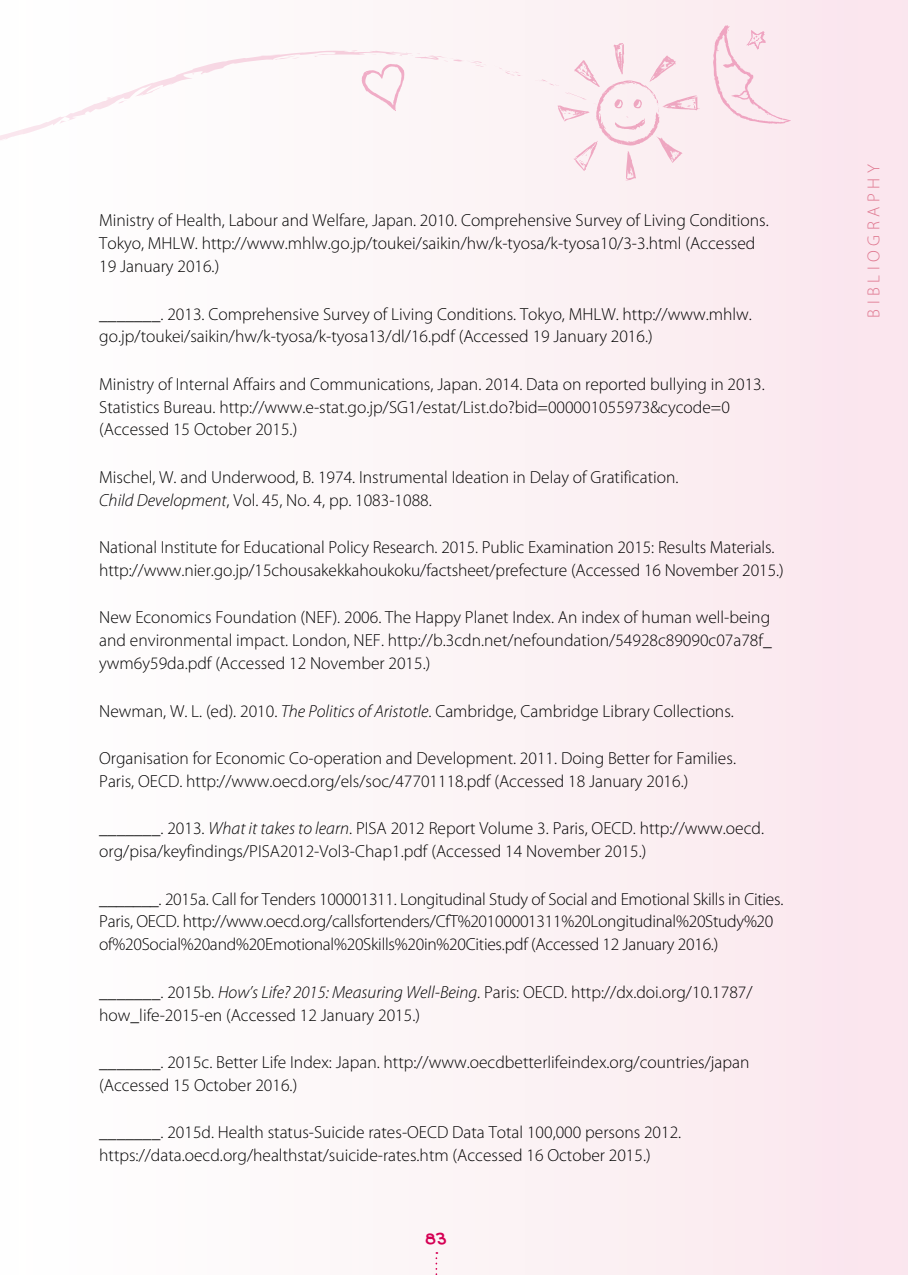
<style>
.page{position:relative;width:908px;height:1275px;background:#fff}
.page>*{position:absolute;margin:0;border:0;box-sizing:border-box;transform-origin:0 0}
.t1{font:21px "Gochi Hand";color:#d50054}
.t2{font:300 17.5px/22.8px "Myriad Pro";color:#000}
.t3{font:300 17.5px "Myriad Pro";letter-spacing:.26em;color:#df778f}
.s1{font-style:italic}
</style>
<div class="page">
<div style="left:437px;top:0;width:471px;height:1275px;background:#fbeef1"></div>
<svg style="left:435px;top:1252px;width:2px;height:23px"></svg>
<svg style="left:534px;top:43px;width:166px;height:137px"></svg>
<svg style="left:713px;top:25px;width:78px;height:99px;background:#f9e2ea"></svg>
<svg style="left:0;top:50px;width:523px;height:108px"></svg>
<p class="t2" style="left:99px;top:209px;width:671px">Ministry of Health, Labour and Welfare, Japan. 2010. Comprehensive Survey of Living Conditions.<br>Tokyo, MHLW. http://www.mhlw.go.jp/toukei/saikin/hw/k-tyosa/k-tyosa10/3-3.html (Accessed<br>19 January 2016.)</p>
<p class="t2" style="left:99px;top:302px;width:654px">_______. 2013. Comprehensive Survey of Living Conditions. Tokyo, MHLW. http://www.mhlw. go.jp/toukei/saikin/hw/k-tyosa/k-tyosa13/dl/16.pdf (Accessed 19 January 2016.)</p>
<p class="t2" style="left:99px;top:372px;width:667px">Ministry of Internal Affairs and Communications, Japan. 2014. Data on reported bullying in 2013.<br>Statistics Bureau. http://www.e-stat.go.jp/SG1/estat/List.do?bid=000001055973&amp;cycode=0 (Accessed 15 October 2015.)</p>
<p class="t2" style="left:99px;top:465px;width:581px">Mischel, W. and Underwood, B. 1974. Instrumental Ideation in Delay of Gratification.<br><span class="s1">Child Development</span>, Vol. 45, No. 4, pp. 1083-1088.</p>
<p class="t2" style="left:99px;top:536px;width:686px">National Institute for Educational Policy Research. 2015. Public Examination 2015: Results Materials. http://www.nier.go.jp/15chousakekkahoukoku/factsheet/prefecture (Accessed 16 November 2015.)</p>
<p class="t2" style="left:99px;top:606px;width:674px;text-align:justify">New Economics Foundation (NEF). 2006. The Happy Planet Index. An index of human well-being and environmental impact. London, NEF. http://b.3cdn.net/nefoundation/54928c89090c07a78f_ ywm6y59da.pdf (Accessed 12 November 2015.)</p>
<p class="t2" style="left:99px;top:699px;width:636px">Newman, W. L. (ed). 2010. <span class="s1">The Politics of Aristotle</span>. Cambridge, Cambridge Library Collections.</p>
<p class="t2" style="left:99px;top:747px;width:638px">Organisation for Economic Co-operation and Development. 2011. Doing Better for Families.<br>Paris, OECD. http://www.oecd.org/els/soc/47701118.pdf (Accessed 18 January 2016.)</p>
<p class="t2" style="left:99px;top:817px;width:666px">_______. 2013. <span class="s1">What it takes to learn</span>. PISA 2012 Report Volume 3. Paris, OECD. http://www.oecd. org/pisa/keyfindings/PISA2012-Vol3-Chap1.pdf (Accessed 14 November 2015.)</p>
<p class="t2" style="left:99px;top:887px;width:686px">_______. 2015a. Call for Tenders 100001311. Longitudinal Study of Social and Emotional Skills in Cities.<br>Paris, OECD. http://www.oecd.org/callsfortenders/CfT%20100001311%20Longitudinal%20Study%20 of%20Social%20and%20Emotional%20Skills%20in%20Cities.pdf (Accessed 12 January 2016.)</p>
<p class="t2" style="left:99px;top:980px;width:655px">_______. 2015b. <span class="s1">How’s Life? 2015: Measuring Well-Being</span>. Paris: OECD. http://dx.doi.org/10.1787/ how_life-2015-en (Accessed 12 January 2015.)</p>
<p class="t2" style="left:99px;top:1051px;width:652px">_______. 2015c. Better Life Index: Japan. http://www.oecdbetterlifeindex.org/countries/japan (Accessed 15 October 2016.)</p>
<p class="t2" style="left:99px;top:1121px;width:583px">_______. 2015d. Health status-Suicide rates-OECD Data Total 100,000 persons 2012. https://data.oecd.org/healthstat/suicide-rates.htm (Accessed 16 October 2015.)</p>
<p class="t1" style="left:425px;top:1228px;width:24px">83</p>
<p class="t3" style="left:863px;top:318px;width:155px;rotate:-90deg">BIBLIOGRAPHY</p>
</div>
